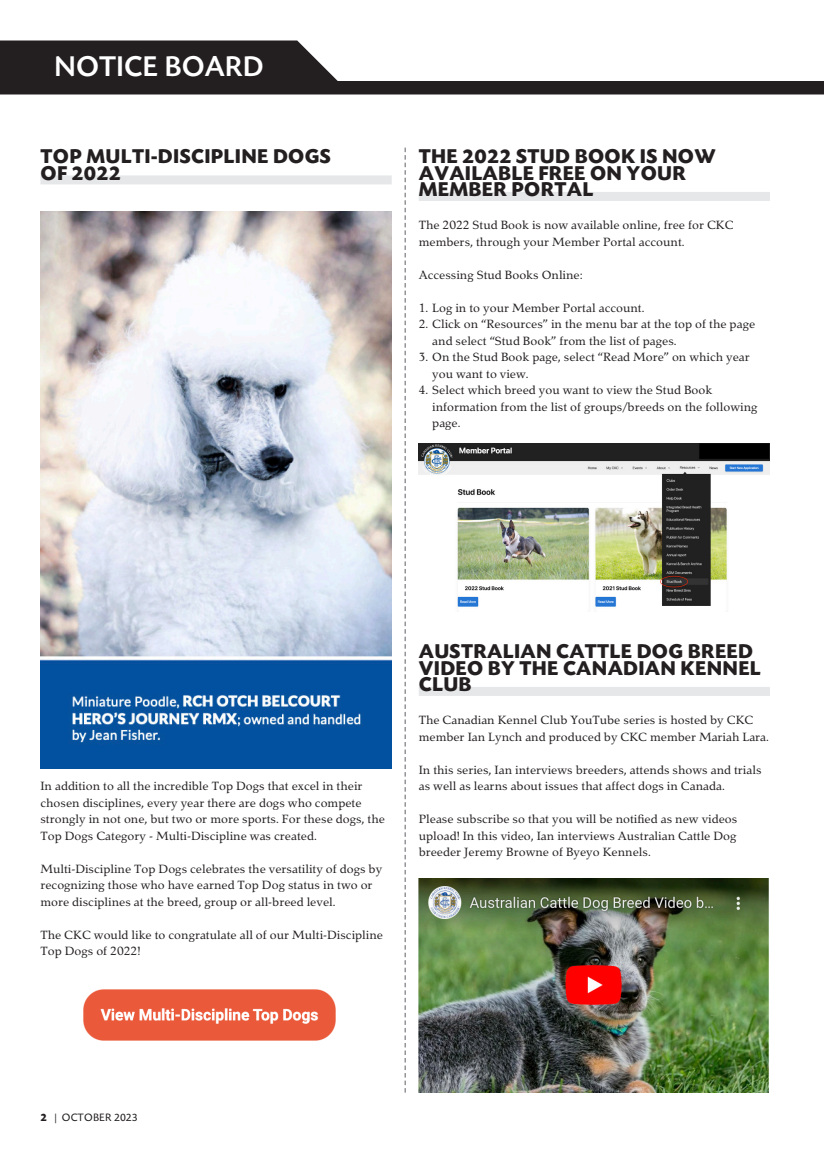
<style>
.page{position:relative;width:824px;height:1161px;background:#fff}
.page>*{position:absolute;margin:0;border:0;box-sizing:border-box;transform-origin:0 0}
.t1{font:500 30px "Today BEF";color:#fff}
.NB_Head{font:700 21px/16.5px "Today BEF";letter-spacing:.015em;color:#231f20}
.NB_Body{font:15px/16.5px "Tarocco";color:#231f20}
.t2{font:11.25px "Today BEF";letter-spacing:.015em;color:#231f20}
.s1{font-weight:700}
</style>
<div class="page">
<svg style="left:0;top:40px;width:824px;height:54px;fill:#231f20"></svg>
<div style="left:40px;top:175px;width:351px;height:9px;background:#e6e7e9"></div>
<img style="left:40px;top:212px;width:352px;height:556px">
<img style="left:83px;top:989px;width:253px;height:52px">
<div style="left:418px;top:192px;width:352px;height:9px;background:#e6e7e9"></div>
<div style="left:418px;top:687px;width:352px;height:9px;background:#e6e7e9"></div>
<img style="left:418px;top:443px;width:352px;height:164px">
<img style="left:418px;top:879px;width:351px;height:214px">
<svg style="left:404px;top:148px;width:2px;height:945px"></svg>
<h1 class="t1" style="left:54px;top:50px;width:211px">NOTICE BOARD</h1>
<p class="NB_Head" style="left:41px;top:149px;width:292px">TOP MULTI-DISCIPLINE DOGS<br>OF 2022</p>
<p class="NB_Head" style="left:419px;top:149px;width:298px">THE 2022 STUD BOOK IS NOW<br>AVAILABLE FREE ON YOUR<br>MEMBER PORTAL</p>
<p class="NB_Body" style="left:418px;top:217px;width:316px">The 2022 Stud Book is now available online, free for CKC members, through your Member Portal account.</p>
<p class="NB_Body" style="left:418px;top:267px;width:166px">Accessing Stud Books Online:</p>
<p class="NB_Body" style="left:418px;top:300px;width:227px">1. Log in to your Member Portal account.</p>
<p class="NB_Body" style="left:432px;top:316px;width:324px;text-indent:-14px">2. Click on “Resources” in the menu bar at the top of the page and select “Stud Book” from the list of pages.</p>
<p class="NB_Body" style="left:432px;top:349px;width:319px;text-indent:-14px">3. On the Stud Book page, select “Read More” on which year you want to view.</p>
<p class="NB_Body" style="left:432px;top:382px;width:327px;text-indent:-14px">4. Select which breed you want to view the Stud Book information from the list of groups/breeds on the following page.</p>
<p class="NB_Body" style="left:40px;top:778px;width:346px">In addition to all the incredible Top Dogs that excel in their chosen disciplines, every year there are dogs who compete strongly in not one, but two or more sports. For these dogs, the Top Dogs Category - Multi-Discipline was created.</p>
<p class="NB_Body" style="left:40px;top:861px;width:343px">Multi-Discipline Top Dogs celebrates the versatility of dogs by recognizing those who have earned Top Dog status in two or more disciplines at the breed, group or all-breed level.</p>
<p class="NB_Body" style="left:40px;top:927px;width:344px">The CKC would like to congratulate all of our Multi-Discipline<br>Top Dogs of 2022!</p>
<p class="NB_Head" style="left:419px;top:644px;width:343px">AUSTRALIAN CATTLE DOG BREED<br>VIDEO BY THE CANADIAN KENNEL<br>CLUB</p>
<p class="NB_Body" style="left:418px;top:712px;width:352px">The Canadian Kennel Club YouTube series is hosted by CKC member Ian Lynch and produced by CKC member Mariah Lara.</p>
<p class="NB_Body" style="left:418px;top:762px;width:344px">In this series, Ian interviews breeders, attends shows and trials as well as learns about issues that affect dogs in Canada.</p>
<p class="NB_Body" style="left:418px;top:811px;width:320px;text-align:justify">Please subscribe so that you will be notified as new videos upload! In this video, Ian interviews Australian Cattle Dog breeder Jeremy Browne of Byeyo Kennels.</p>
<p class="t2" style="left:40px;top:1111px;width:99px"><span class="s1">2</span> | OCTOBER 2023</p>
</div>
